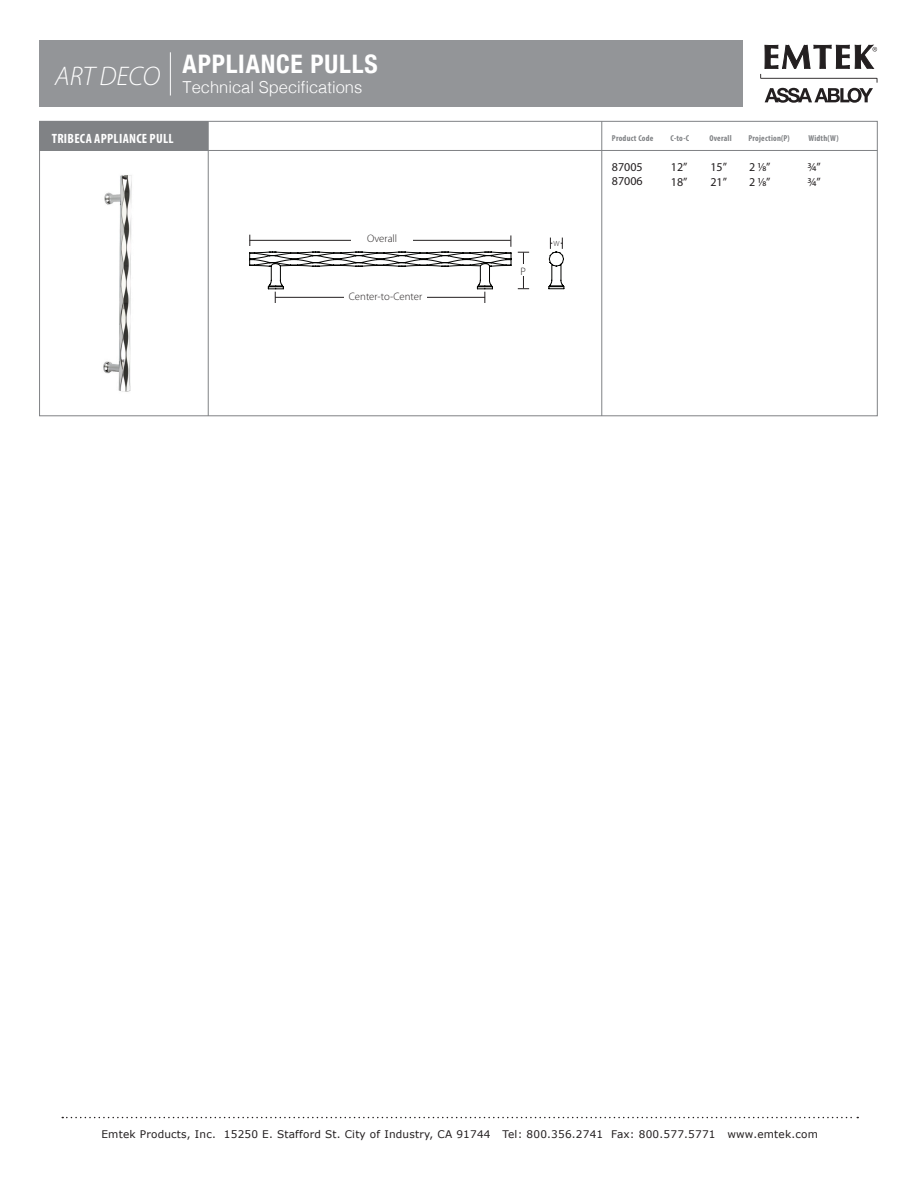
<style>
.page{position:relative;width:918px;height:1188px;background:#fff}
.page>*{position:absolute;margin:0;border:0;box-sizing:border-box;transform-origin:0 0}
.t1{font:italic 300 27px "Myriad Pro";color:#fff}
.t2{font:700 condensed 25.5px "Helvetica Neue";letter-spacing:.03em;color:#fff}
.t3{font:300 16.5px "Helvetica";color:#fff}
.t4{font:700 condensed 13.5px "Myriad Pro";letter-spacing:.02em;color:#fff}
.t5{font:12px "Myriad Pro";color:#231f20}
.t6{font:300 10.8px "Myriad Pro";color:#231f20}
.Small_Body_Text__no{font:10.5px "Verdana";letter-spacing:.02em;color:#231f20}
.t7{font:700 condensed 8.55px "Myriad Pro";letter-spacing:.025em;color:#808285}
.t8{font:300 7.5px "Myriad Pro";color:#231f20}
</style>
<div class="page">
<img style="left:39px;top:151px;width:173px;height:266px">
<svg style="left:760px;top:45px;width:118px;height:58px"></svg>
<div style="left:39px;top:40px;width:704px;height:67px;background:#939598"></div>
<svg style="left:62px;top:1117px;width:796px;height:1px"></svg>
<hr style="left:170px;top:52px;width:1px;height:44px;background:#fff">
<div style="left:39px;top:121px;width:169px;height:30px;background:#808285"></div>
<hr style="left:208px;top:121px;width:1px;height:295px;background:#808285">
<hr style="left:602px;top:121px;width:1px;height:295px;background:#808285">
<hr style="left:39px;top:150px;width:838px;height:1px;background:#808285">
<hr style="left:523px;top:252px;width:1px;height:36px;background:#231f20">
<div style="left:510px;top:265px;width:26px;height:11px;background:#fff"></div>
<svg style="left:249px;top:235px;width:263px;height:68px"></svg>
<svg style="left:548px;top:238px;width:16px;height:51px"></svg>
<p class="t1" style="left:55px;top:60px;width:107px">ART DECO</p>
<p class="t2" style="left:183px;top:43px;width:197px">APPLIANCE PULLS</p>
<p class="t3" style="left:183px;top:73px;width:181px">Technical Specifications</p>
<p class="t4" style="left:52px;top:130px;width:123px">TRIBECA APPLIANCE PULL</p>
<p class="t7" style="left:612px;top:133px;width:43px">Product Code</p>
<p class="t7" style="left:670px;top:133px;width:20px">C-to-C</p>
<p class="t7" style="left:709px;top:133px;width:24px">Overall</p>
<p class="t7" style="left:748px;top:133px;width:43px">Projection(P)</p>
<p class="t7" style="left:808px;top:133px;width:32px">Width(W)</p>
<p class="t5" style="left:671px;top:160px;width:18px">12”</p>
<p class="t5" style="left:671px;top:174px;width:18px">18”</p>
<p class="t5" style="left:612px;top:159px;width:32px">87005</p>
<p class="t5" style="left:612px;top:174px;width:32px">87006</p>
<p class="t5" style="left:710px;top:160px;width:18px">15”</p>
<p class="t5" style="left:710px;top:174px;width:18px">21”</p>
<p class="t5" style="left:749px;top:160px;width:23px">2 1/8”</p>
<p class="t5" style="left:749px;top:174px;width:23px">2 1/8”</p>
<p class="t5" style="left:807px;top:160px;width:15px">3/4”</p>
<p class="t5" style="left:807px;top:174px;width:15px">3/4”</p>
<p class="t6" style="left:367px;top:232px;width:32px">Overall</p>
<p class="t6" style="left:349px;top:290px;width:75px">Center-to-Center</p>
<p class="t6" style="left:521px;top:265px;width:7px">P</p>
<p class="t8" style="left:553px;top:239px;width:8px">W</p>
<p class="Small_Body_Text__no" style="left:101px;top:1128px;width:718px">Emtek Products, Inc. 15250 E. Stafford St. City of Industry, CA 91744 Tel: 800.356.2741 Fax: 800.577.5771 www.emtek.com</p>
</div>
